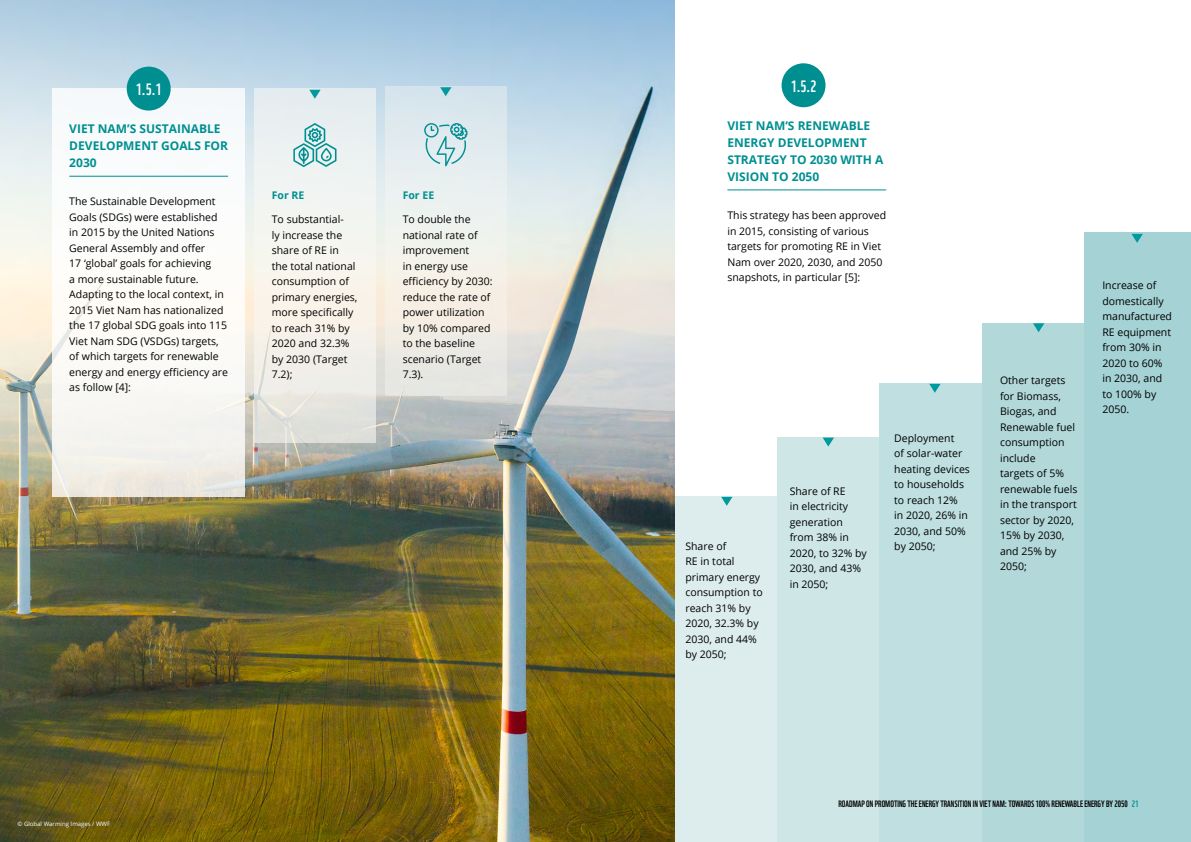
<style>
.page{position:relative;width:1191px;height:842px;background:#fff}
.page>*{position:absolute;margin:0;border:0;box-sizing:border-box;transform-origin:0 0}
.t1{font:16px "WWF Vietnam";color:#fff}
.t2{font:700 12px/17px "Open Sans";color:#008f91}
.t3{font:10.5px/15.5px "Open Sans";color:#000}
.t4{font:700 10.5px "Open Sans";color:#008f91}
.t5{font:9px "WWF Vietnam";color:#000}
.t6{font:6px "Open Sans";color:#fff}
.s1{color:#008f91}
</style>
<div class="page">
<img style="left:0;top:0;width:675px;height:842px">
<svg style="left:52px;top:89px;width:193px;height:408px"></svg>
<hr style="left:69px;top:176px;width:159px;height:1px;background:#008f91">
<div style="left:127px;top:67px;width:44px;height:44px;background:#008f91;border-radius:50%"></div>
<hr style="left:727px;top:189px;width:159px;height:1px;background:#008f91">
<div style="left:781px;top:63px;width:44px;height:44px;background:#008f91;border-radius:50%"></div>
<div style="left:675px;top:497px;width:102px;height:345px;background:#ddeded"></div>
<div style="left:777px;top:438px;width:102px;height:404px;background:#cee6e6"></div>
<div style="left:879px;top:384px;width:103px;height:458px;background:#c0dfe0"></div>
<div style="left:982px;top:323px;width:102px;height:519px;background:#b3d8da"></div>
<div style="left:1084px;top:232px;width:107px;height:610px;background:#a5d2d4"></div>
<svg style="left:721px;top:497px;width:11px;height:9px"></svg>
<svg style="left:823px;top:438px;width:11px;height:9px"></svg>
<svg style="left:929px;top:384px;width:11px;height:9px"></svg>
<svg style="left:1033px;top:323px;width:11px;height:9px"></svg>
<svg style="left:1131px;top:234px;width:11px;height:9px"></svg>
<svg style="left:385px;top:86px;width:122px;height:310px;background:#eaece9"></svg>
<svg style="left:254px;top:89px;width:122px;height:354px;fill:#f1f2ec"></svg>
<svg style="left:293px;top:123px;width:43px;height:44px;background:#a7d4d5"></svg>
<svg style="left:423px;top:123px;width:44px;height:43px;background:#b0d7da"></svg>
<svg style="left:440px;top:87px;width:11px;height:9px"></svg>
<svg style="left:309px;top:90px;width:11px;height:9px"></svg>
<h1 class="t1" style="left:136px;top:77px;width:27px">1.5.1</h1>
<p class="t2" style="left:69px;top:120px;width:160px">VIET NAM’S SUSTAINABLE<br>DEVELOPMENT GOALS FOR<br>2030</p>
<p class="t3" style="left:69px;top:194px;width:160px">The Sustainable Development<br>Goals (SDGs) were established in 2015 by the United Nations<br>General Assembly and offer<br>17 ‘global’ goals for achieving<br>a more sustainable future.<br>Adapting to the local context, in<br>2015 Viet Nam has nationalized the 17 global SDG goals into 115<br>Viet Nam SDG (VSDGs) targets, of which targets for renewable energy and energy efficiency are as follow [4]:</p>
<p class="t4" style="left:272px;top:188px;width:34px">For RE</p>
<p class="t3" style="left:272px;top:212px;width:87px">To substantial-<br>ly increase the share of RE in<br>the total national consumption of primary energies, more specifically to reach 31% by<br>2020 and 32.3% by 2030 (Target<br>7.2);</p>
<p class="t4" style="left:403px;top:188px;width:33px">For EE</p>
<p class="t3" style="left:403px;top:212px;width:91px">To double the national rate of improvement<br>in energy use efficiency by 2030: reduce the rate of power utilization by 10% compared to the baseline scenario (Target<br>7.3).</p>
<p class="t6" style="left:18px;top:820px;width:94px">© Global Warming Images / WWF</p>
<h1 class="t1" style="left:790px;top:74px;width:27px">1.5.2</h1>
<p class="t2" style="left:727px;top:117px;width:157px">VIET NAM’S RENEWABLE<br>ENERGY DEVELOPMENT<br>STRATEGY TO 2030 WITH A<br>VISION TO 2050</p>
<p class="t3" style="left:727px;top:207px;width:160px">This strategy has been approved in 2015, consisting of various targets for promoting RE in Viet<br>Nam over 2020, 2030, and 2050 snapshots, in particular [5]:</p>
<p class="t3" style="left:685px;top:538px;width:79px">Share of<br>RE in total primary energy consumption to reach 31% by<br>2020, 32.3% by<br>2030, and 44% by 2050;</p>
<p class="t3" style="left:789px;top:483px;width:79px">Share of RE<br>in electricity generation from 38% in<br>2020, to 32% by<br>2030, and 43% in 2050;</p>
<p class="t3" style="left:894px;top:430px;width:77px">Deployment<br>of solar-water heating devices to households to reach 12%<br>in 2020, 26% in<br>2030, and 50% by 2050;</p>
<p class="t3" style="left:1000px;top:373px;width:79px">Other targets for Biomass,<br>Biogas, and<br>Renewable fuel consumption include<br>targets of 5% renewable fuels in the transport sector by 2020,<br>15% by 2030, and 25% by<br>2050;</p>
<p class="t3" style="left:1102px;top:278px;width:71px">Increase of domestically manufactured<br>RE equipment from 30% in<br>2020 to 60% in 2030, and to 100% by<br>2050.</p>
<p class="t5" style="left:838px;top:797px;width:301px">ROADMAP ON PROMOTING THE ENERGY TRANSITION IN VIET NAM: TOWARDS 100% RENEWABLE ENERGY BY 2050 <span class="s1">21</span></p>
</div>
